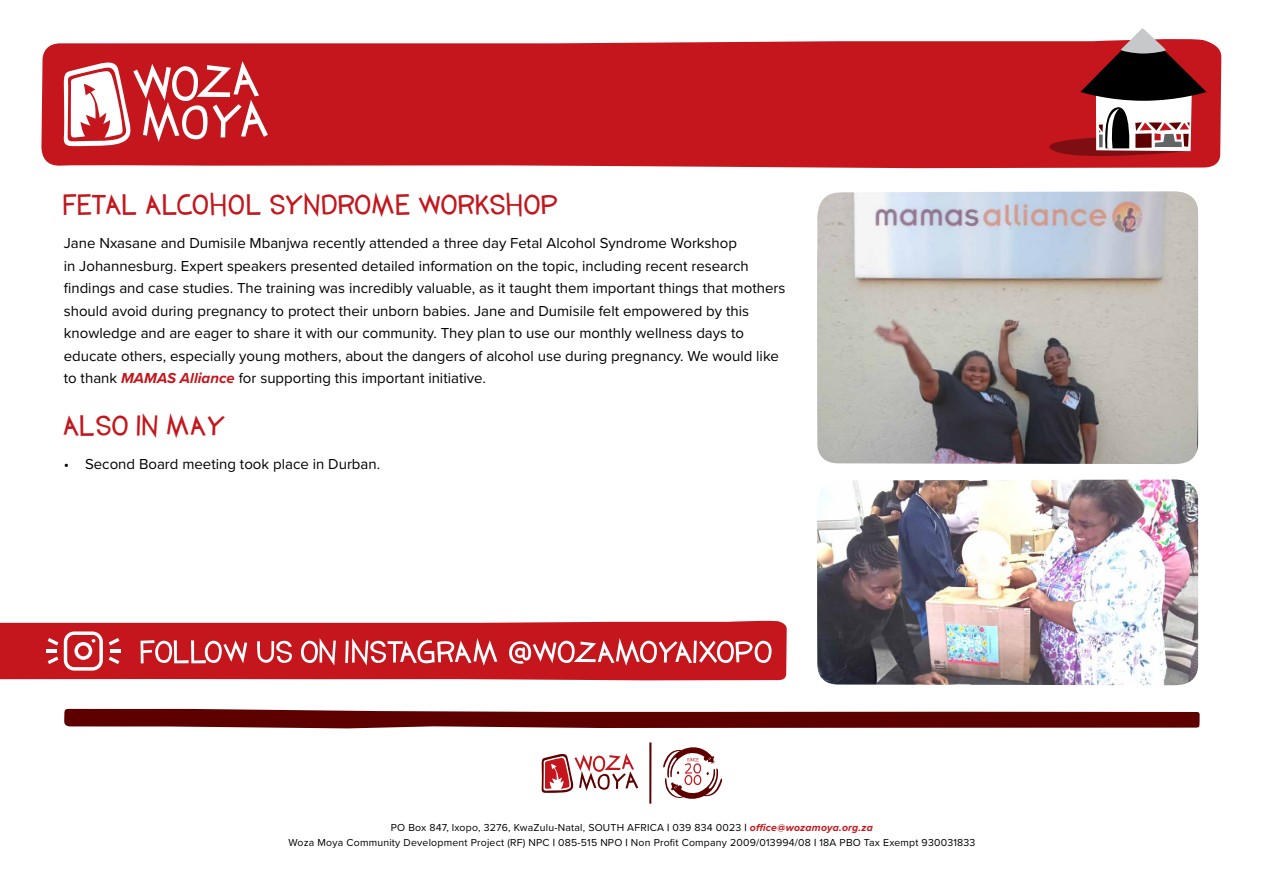
<style>
.page{position:relative;width:1263px;height:893px;background:#fff}
.page>*{position:absolute;margin:0;border:0;box-sizing:border-box;transform-origin:0 0}
.t1{font:27px "WOZA Headline";letter-spacing:.02em;color:#c4161c}
.t2{font:15px/22.5px "Proxima Nova";color:#000}
.t3{font:10.5px/15px "Proxima Nova";letter-spacing:.02em;color:#000;text-align:center}
.s1{font-weight:700;font-style:italic;color:#c4161c}
.s2{font-weight:700}
</style>
<div class="page">
<img style="left:817px;top:191px;width:381px;height:273px">
<img style="left:817px;top:479px;width:381px;height:206px">
<div style="left:41px;top:41px;width:1180px;height:127px;background:#c4161c"></div>
<svg style="left:63px;top:61px;width:205px;height:86px"></svg>
<svg style="left:1048px;top:28px;width:158px;height:130px"></svg>
<svg style="left:64px;top:709px;width:1135px;height:19px;background:#742424"></svg>
<svg style="left:541px;top:753px;width:97px;height:40px"></svg>
<hr style="left:649px;top:742px;width:2px;height:62px;background:#5e0000">
<svg style="left:663px;top:747px;width:60px;height:52px"></svg>
<svg style="left:0;top:620px;width:787px;height:60px;background:#c92b30"></svg>
<svg style="left:64px;top:631px;width:39px;height:40px"></svg>
<hr style="left:110px;top:649px;width:11px;height:4px;background:#fff">
<hr style="left:47px;top:649px;width:10px;height:4px;background:#fff">
<svg style="left:109px;top:638px;width:10px;height:7px"></svg>
<svg style="left:48px;top:638px;width:10px;height:7px"></svg>
<svg style="left:109px;top:657px;width:10px;height:7px"></svg>
<svg style="left:48px;top:657px;width:10px;height:7px"></svg>
<svg style="left:141px;top:638px;width:630px;height:28px"></svg>
<h1 class="t1" style="left:64px;top:193px;width:497px">FETAL ALCOHOL SYNDROME WORKSHOP</h1>
<p class="t2" style="left:64px;top:231px;width:723px">Jane Nxasane and Dumisile Mbanjwa recently attended a three day Fetal Alcohol Syndrome Workshop<br>in Johannesburg. Expert speakers presented detailed information on the topic, including recent research findings and case studies. The training was incredibly valuable, as it taught them important things that mothers should avoid during pregnancy to protect their unborn babies. Jane and Dumisile felt empowered by this knowledge and are eager to share it with our community. They plan to use our monthly wellness days to educate others, especially young mothers, about the dangers of alcohol use during pregnancy. We would like to thank <span class="s1">MAMAS Alliance</span> for supporting this important initiative.</p>
<h1 class="t1" style="left:64px;top:414px;width:163px">ALSO IN MAY</h1>
<p class="t2" style="left:64px;top:452px;width:318px">• Second Board meeting took place in Durban.</p>
<p class="t3" style="left:288px;top:819px;width:688px">PO Box 847, Ixopo, 3276, KwaZulu-Natal, SOUTH AFRICA <span class="s2">|</span> 039 834 0023 <span class="s2">|</span> <span class="s1">office@wozamoya.org.za<br></span>Woza Moya Community Development Project (RF) NPC <span class="s2">|</span> 085-515 NPO <span class="s2">|</span> Non Profit Company 2009/013994/08 <span class="s2">|</span> 18A PBO Tax Exempt 930031833</p>
</div>
